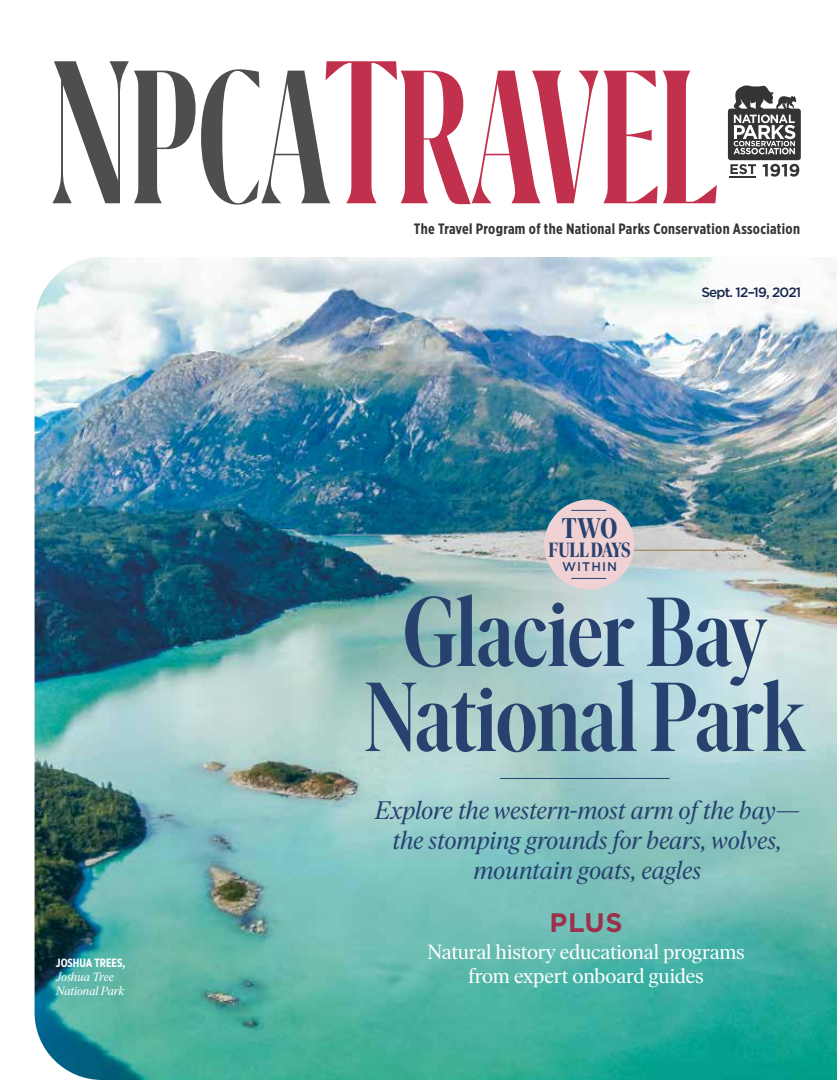
<style>
.page{position:relative;width:837px;height:1080px;background:#fff}
.page>*{position:absolute;margin:0;border:0;box-sizing:border-box;transform-origin:0 0}
.t1{font:500 221.1px "Grifinito L";letter-spacing:-.005em;color:#c1314d}
.t2{font:600 97.65px/85.1px "Ivar Display Condensed";letter-spacing:-.01em;color:#27426f;text-align:center}
.t3{font:800 28.35px "Ivar Display Condensed";color:#27426f}
.t4{font:700 26.85px "Gotham";color:#9c314c}
.t5{font:italic 25.2px/30.3px "Ivar Headline";letter-spacing:-.005em;color:#27426f;text-align:center}
.t6{font:20.4px/24.6px "Ivar Headline";letter-spacing:-.005em;color:#fff;text-align:center}
.t7{font:800 20.4px "Ivar Display Condensed";letter-spacing:-.025em;color:#27426f}
.t8{font:700 15px "Gotham X Narrow";letter-spacing:.02em;color:#323436}
.t9{font:500 13.5px "Gotham";letter-spacing:-.06em;color:#16254c}
.t10{font:500 12.6px "Gotham";letter-spacing:.08em;color:#27426f}
.t11{font:italic 12px/14.4px "Ivar Headline";letter-spacing:-.01em;color:#fff}
.t12{font:700 12px "Gotham X Narrow";color:#fff}
.s1{font-size:236.7px;color:#4f4e4f}
.s2{color:#4f4e4f}
.s3{font-size:236.7px}
</style>
<div class="page">
<img style="left:35px;top:257px;width:802px;height:823px">
<svg style="left:728px;top:85px;width:73px;height:92px"></svg>
<hr style="left:618px;top:550px;width:125px;height:1px;background:#987345">
<div style="left:544px;top:500px;width:90px;height:89px;background:#f1d2d4;border-radius:50%"></div>
<hr style="left:571px;top:578px;width:35px;height:1px;background:#27426f">
<hr style="left:571px;top:510px;width:35px;height:1px;background:#27426f">
<hr style="left:500px;top:778px;width:170px;height:1px;background:#27426f">
<h1 class="t1" style="left:51px;top:40px;width:668px"><span class="s1">N</span><span class="s2">PCA</span><span class="s3">T</span>RAVEL</h1>
<p class="t8" style="left:414px;top:220px;width:388px">The Travel Program of the National Parks Conservation Association</p>
<p class="t9" style="left:701px;top:283px;width:101px">Sept. 12–19, 2021</p>
<p class="t3" style="left:562px;top:513px;width:57px">TWO</p>
<p class="t7" style="left:549px;top:539px;width:83px">FULL DAYS</p>
<p class="t10" style="left:562px;top:558px;width:56px">WITHIN</p>
<h2 class="t2" style="left:365px;top:593px;width:442px">Glacier Bay<br>National Park</h2>
<p class="t12" style="left:56px;top:955px;width:71px">JOSHUA TREES,</p>
<p class="t11" style="left:56px;top:970px;width:70px">Joshua Tree<br>National Park</p>
<p class="t5" style="left:375px;top:795px;width:427px">Explore the western-most arm of the bay— the stomping grounds for bears, wolves, mountain goats, eagles</p>
<p class="t4" style="left:550px;top:905px;width:74px">PLUS</p>
<p class="t6" style="left:427px;top:940px;width:319px">Natural history educational programs from expert onboard guides</p>
</div>
